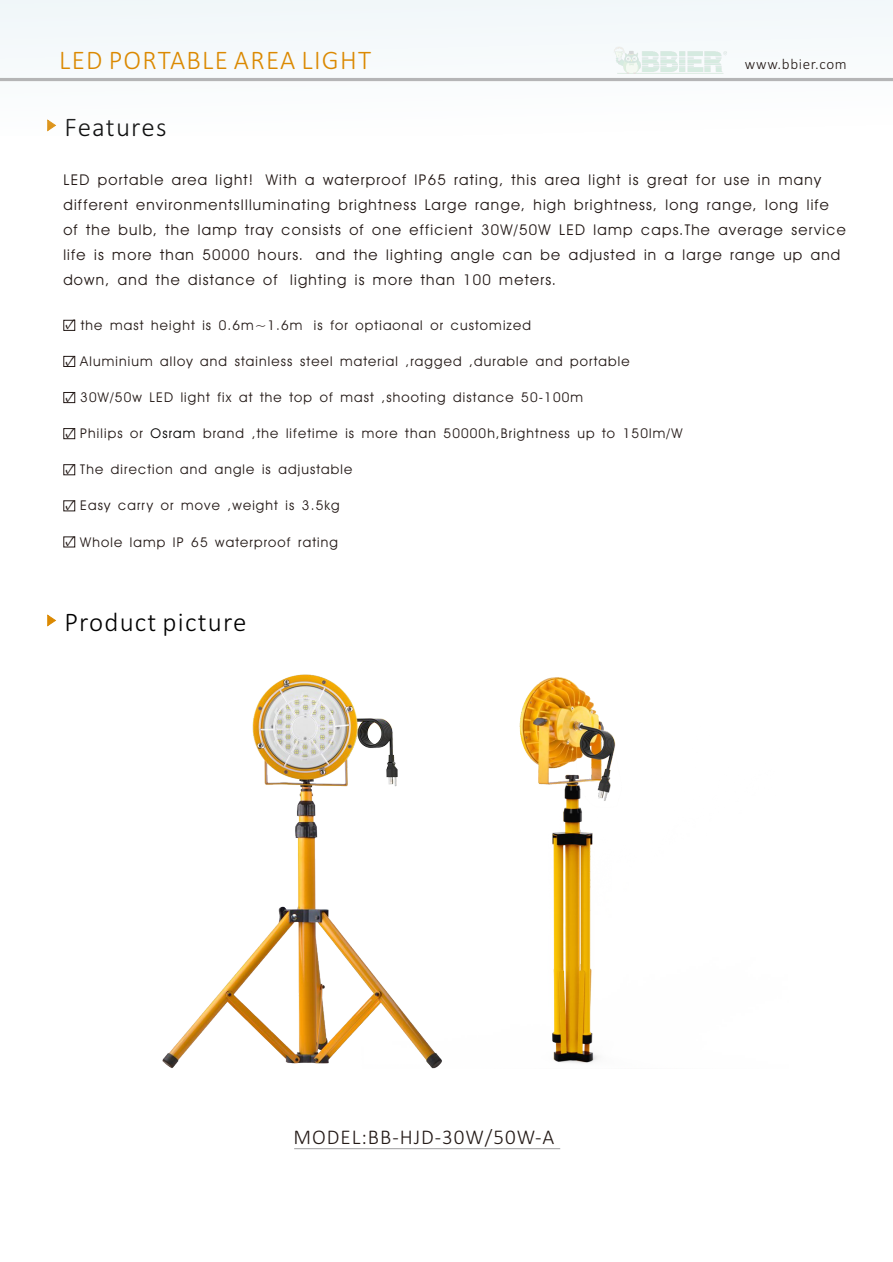
<style>
.page{position:relative;width:893px;height:1262px;background:#fff}
.page>*{position:absolute;margin:0;border:0;box-sizing:border-box;transform-origin:0 0}
.t1{font:300 27px "Calibri";letter-spacing:.045em;color:#000}
.t2{font:300 27px "Calibri";letter-spacing:.045em;color:#db8901}
.t3{font:300 21px "Calibri";letter-spacing:.045em;color:#231916}
.t4{font:17.85px "Arno Pro Sm Text";color:#231916}
.t5{font:300 15px "Calibri";letter-spacing:.045em;color:#231916}
.t6{font:14.85px/24.9px "Avant Garde IT Cby BT";letter-spacing:.085em;color:#231916}
.t7{font:13.5px "Avant Garde IT Cby BT";letter-spacing:.085em;color:#231916}
.s1{font-family:"Arno Pro Sm Text";font-size:17.85px}
.s2{color:#000}
</style>
<div class="page">
<div style="left:64px;top:320px;width:11px;height:10px;border:1px solid #231916"></div>
<div style="left:64px;top:356px;width:11px;height:11px;border:1px solid #231916"></div>
<div style="left:64px;top:392px;width:11px;height:11px;border:1px solid #231916"></div>
<div style="left:64px;top:428px;width:11px;height:11px;border:1px solid #231916"></div>
<div style="left:64px;top:464px;width:11px;height:11px;border:1px solid #231916"></div>
<div style="left:64px;top:500px;width:11px;height:11px;border:1px solid #231916"></div>
<svg style="left:47px;top:614px;width:9px;height:13px"></svg>
<img style="left:162px;top:674px;width:190px;height:394px">
<img style="left:352px;top:677px;width:264px;height:392px">
<hr style="left:294px;top:1148px;width:266px;height:1px;background:#9f9fa0">
<div style="left:0;top:0;width:893px;height:136px;background:#f7fafc"></div>
<hr style="left:0;top:78px;width:893px;height:3px;background:#b5b5b6">
<img style="left:614px;top:47px;width:113px;height:27px">
<h1 class="t2" style="left:59px;top:49px;width:313px">LED PORTABLE AREA LIGHT</h1>
<p class="t5" style="left:745px;top:58px;width:103px">www.bbier.com</p>
<h1 class="t1" style="left:64px;top:116px;width:103px">Features</h1>
<p class="t6" style="left:63px;top:169px;width:784px">LED portable area light! With a waterproof IP65 rating, this area light is great for use in many different environmentsIlluminating brightness Large range, high brightness, long range, long life of the bulb, the lamp tray consists of one efficient 30W/50W LED lamp caps.The average service life is more than 50000 hours. and the lighting angle can be adjusted in a large range up and down, and the distance of lighting is more than 100 meters.</p>
<p class="t7" style="left:65px;top:319px;width:467px"><span class="s1">✓</span> the mast height is 0.6m~1.6m is for optiaonal or customized</p>
<p class="t7" style="left:65px;top:355px;width:566px"><span class="s1">✓</span> Aluminium alloy and stainless steel material ,ragged ,durable and portable</p>
<p class="t7" style="left:65px;top:392px;width:519px"><span class="s1">✓</span> 30W/50w LED light fix at the top of mast ,shooting distance 50-100m</p>
<p class="t7" style="left:65px;top:428px;width:618px"><span class="s1">✓</span> Philips or <span class="s2">Osram</span> brand ,the lifetime is more than 50000h,Brightness up to 150lm/W</p>
<p class="t7" style="left:65px;top:464px;width:288px"><span class="s1">✓</span> The direction and angle is adjustable</p>
<p class="t4" style="left:65px;top:498px;width:12px">✓</p>
<p class="t7" style="left:80px;top:500px;width:261px">Easy carry or move ,weight is 3.5kg</p>
<p class="t7" style="left:80px;top:536px;width:259px">Whole lamp IP 65 waterproof rating</p>
<p class="t4" style="left:65px;top:534px;width:12px">✓</p>
<h1 class="t1" style="left:64px;top:610px;width:184px">Product picture</h1>
<h2 class="t3" style="left:293px;top:1128px;width:262px">MODEL:BB-HJD-30W/50W-A</h2>
</div>
